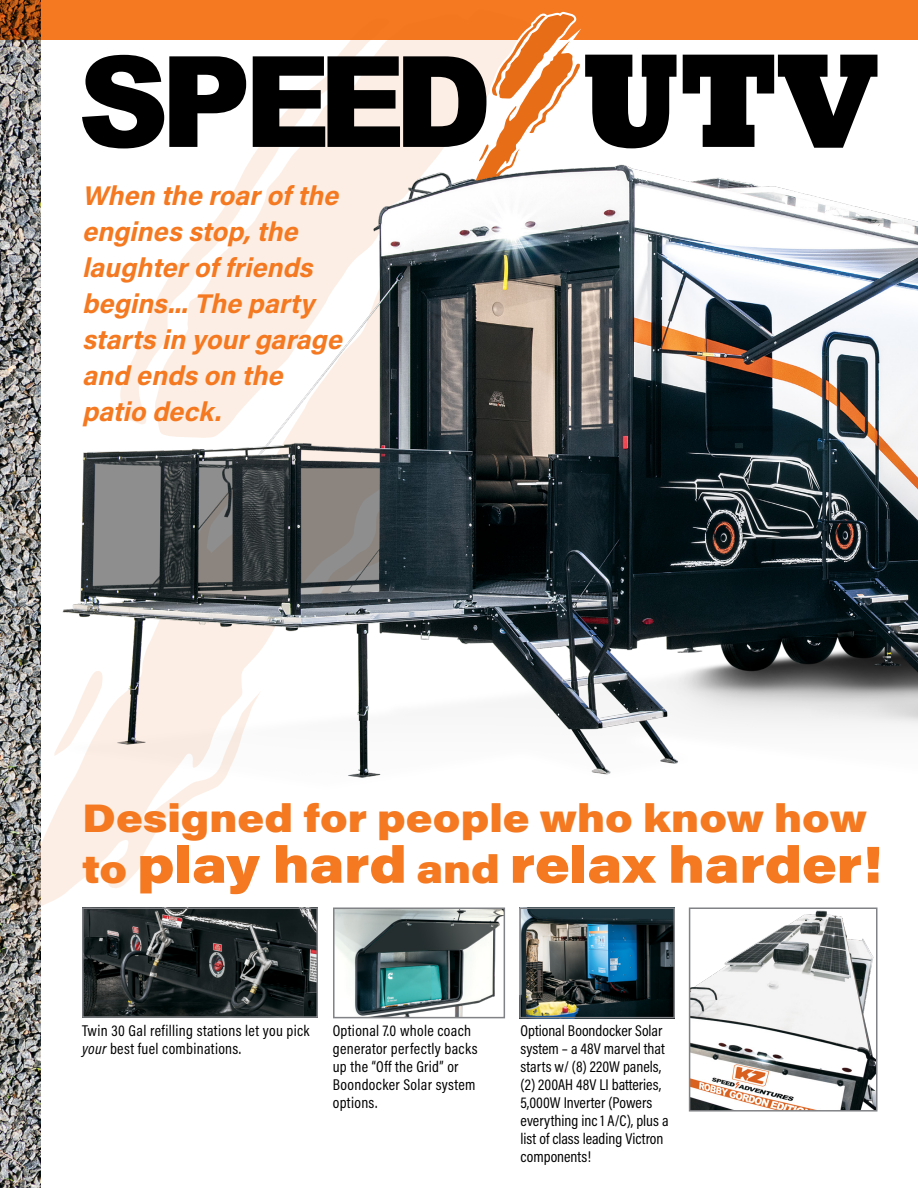
<style>
.page{position:relative;width:918px;height:1188px;background:#fff}
.page>*{position:absolute;margin:0;border:0;box-sizing:border-box;transform-origin:0 0}
.t1{font:900 51px "Acumin Pro Wide";letter-spacing:-.005em;color:#f47920}
.t2{font:900 39px "Acumin Pro Wide";color:#f47920}
.t3{font:italic 700 27px/36px "Acumin Pro";color:#f47920}
.t4{font:15.75px/18px "Acumin Pro Cond";letter-spacing:.015em;color:#000}
.s1{font-size:39px}
.s2{font-style:italic}
</style>
<div class="page">
<img style="left:0;top:40px;width:40px;height:1148px">
<div style="left:0;top:0;width:918px;height:40px;background:#f47920"></div>
<svg style="left:394px;top:40px;width:69px;height:15px"></svg>
<svg style="left:119px;top:40px;width:275px;height:15px"></svg>
<svg style="left:10px;top:146px;width:521px;height:766px"></svg>
<svg style="left:0;top:879px;width:6px;height:25px"></svg>
<img style="left:692px;top:911px;width:183px;height:198px">
<div style="left:689px;top:908px;width:189px;height:204px;border:2px solid #808285"></div>
<img style="left:522px;top:911px;width:150px;height:104px">
<div style="left:519px;top:908px;width:156px;height:110px;border:2px solid #808285"></div>
<img style="left:85px;top:911px;width:230px;height:104px">
<div style="left:82px;top:908px;width:236px;height:110px;border:2px solid #808285"></div>
<img style="left:336px;top:911px;width:166px;height:104px">
<div style="left:333px;top:908px;width:172px;height:110px;border:2px solid #808285"></div>
<svg style="left:82px;top:55px;width:795px;height:81px;fill:#000"></svg>
<svg style="left:463px;top:12px;width:119px;height:124px"></svg>
<img style="left:50px;top:136px;width:868px;height:686px">
<p class="t3" style="left:82px;top:176px;width:269px">When the roarofthe enginesstop,the laughteroffriends begins...The party startsin yourgarage and endson the patio deck.</p>
<p class="t2" style="left:82px;top:789px;width:786px">Designed for people who know how</p>
<p class="t1" style="left:82px;top:827px;width:802px"><span class="s1">to</span> play hard <span class="s1">and</span> relax harder!</p>
<p class="t4" style="left:82px;top:1021px;width:229px">Twin 30 Gal refilling stations let you pick <span class="s2">your</span> best fuel combinations.</p>
<p class="t4" style="left:521px;top:1021px;width:150px">Optional Boondocker Solar system – a 48V marvel that starts w/ (8) 220W panels, (2) 200AH 48V LI batteries,<br>5,000W Inverter (Powers everything inc 1 A/C), plus a list of class leading Victron components!</p>
<p class="t4" style="left:333px;top:1021px;width:146px">Optional 7.0 whole coach generator perfectly backs up the “Off the Grid” or<br>Boondocker Solar system options.</p>
</div>
